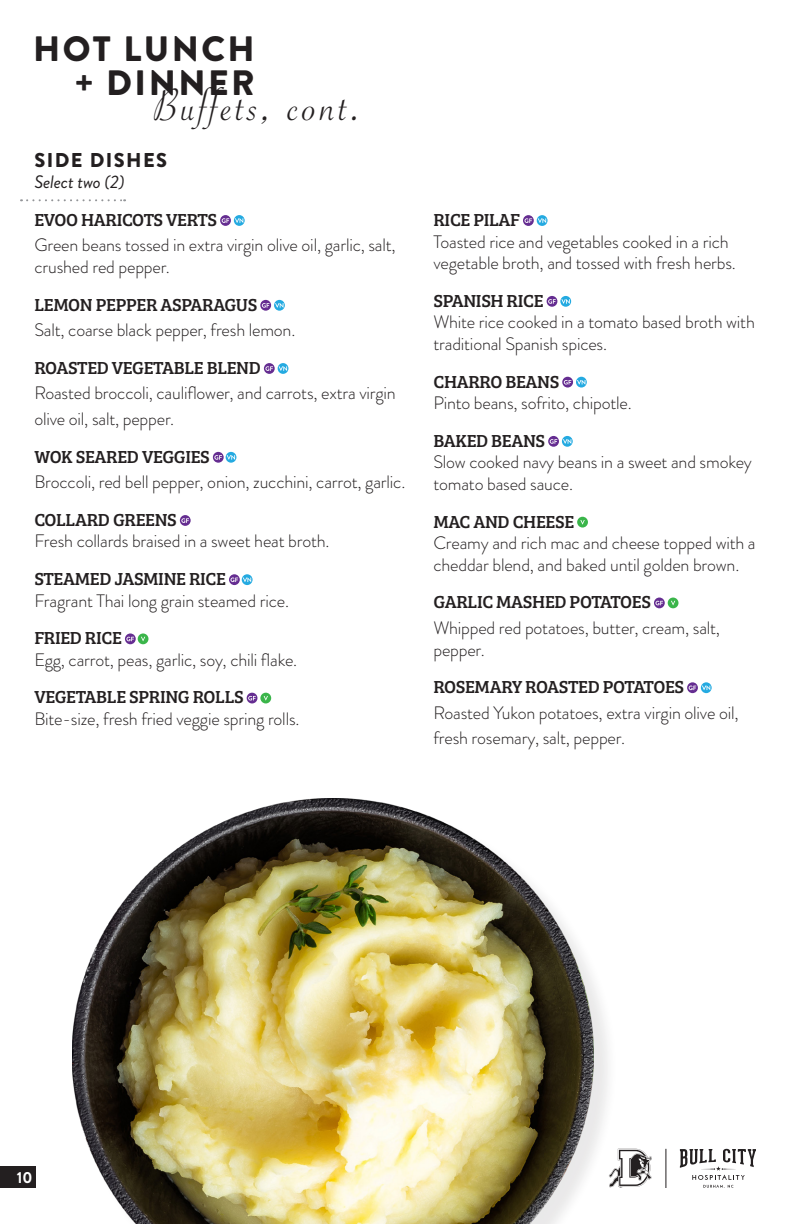
<style>
.page{position:relative;width:792px;height:1224px;background:#fff}
.page>*{position:absolute;margin:0;border:0;box-sizing:border-box;transform-origin:0 0}
.t1{font:48px "Savoye Let Plain";letter-spacing:.07em;color:#231f20}
.t2{font:900 35.2px/33.4px "Brandon Grotesque";letter-spacing:.07em;color:#231f20;text-align:right}
.t3{font:900 20px "Brandon Grotesque";letter-spacing:.07em;color:#231f20}
.t4{font:300 18px/21.6px "Brandon Grotesque";letter-spacing:-.01em;color:#231f20}
.t5{font:18px "Bree Serif";letter-spacing:-.02em;color:#231f20}
.t6{font:italic 18px "Brandon Grotesque";letter-spacing:-.01em;color:#231f20}
.t7{font:700 16px "Brandon Grotesque";color:#fff}
</style>
<div class="page">
<svg style="left:618px;top:1149px;width:34px;height:39px"></svg>
<svg style="left:680px;top:1149px;width:76px;height:39px"></svg>
<hr style="left:666px;top:1149px;width:1px;height:39px;background:#231f20">
<div style="left:0;top:1166px;width:36px;height:22px;background:#231f20"></div>
<svg style="left:220px;top:215px;width:25px;height:11px"></svg>
<svg style="left:260px;top:300px;width:25px;height:11px"></svg>
<svg style="left:264px;top:363px;width:24px;height:11px"></svg>
<svg style="left:213px;top:452px;width:23px;height:11px"></svg>
<svg style="left:180px;top:515px;width:11px;height:11px"></svg>
<svg style="left:229px;top:574px;width:24px;height:11px"></svg>
<svg style="left:125px;top:633px;width:23px;height:11px"></svg>
<svg style="left:247px;top:693px;width:24px;height:10px"></svg>
<svg style="left:21px;top:199px;width:104px;height:2px"></svg>
<svg style="left:523px;top:215px;width:25px;height:11px"></svg>
<svg style="left:547px;top:296px;width:24px;height:11px"></svg>
<svg style="left:562px;top:377px;width:25px;height:11px"></svg>
<svg style="left:548px;top:436px;width:25px;height:11px"></svg>
<svg style="left:577px;top:517px;width:11px;height:11px"></svg>
<svg style="left:654px;top:598px;width:25px;height:10px"></svg>
<svg style="left:687px;top:682px;width:25px;height:11px"></svg>
<div style="left:76px;top:801px;width:542px;height:423px;background:#231f20;opacity:.1"></div>
<img style="left:73px;top:798px;width:521px;height:426px">
<p class="t2" style="left:33px;top:33px;width:223px">HOT LUNCH + DINNER</p>
<p class="t1" style="left:154px;top:74px;width:210px">Buffets, cont.</p>
<p class="t3" style="left:34px;top:146px;width:134px">SIDE DISHES</p>
<p class="t6" style="left:34px;top:170px;width:92px">Select two (2)</p>
<p class="t5" style="left:34px;top:206px;width:184px">EVOO HARICOTS VERTS</p>
<p class="t4" style="left:34px;top:235px;width:363px">Green beans tossed in extra virgin olive oil, garlic, salt, crushed red pepper.</p>
<p class="t5" style="left:34px;top:291px;width:224px">LEMON PEPPER ASPARAGUS</p>
<p class="t4" style="left:34px;top:319px;width:262px">Salt, coarse black pepper, fresh lemon.</p>
<p class="t5" style="left:34px;top:354px;width:228px">ROASTED VEGETABLE BLEND</p>
<p class="t4" style="left:34px;top:381px;width:363px;line-height:25.6px">Roasted broccoli, cauliflower, and carrots, extra virgin olive oil, salt, pepper.</p>
<p class="t5" style="left:34px;top:443px;width:177px">WOK SEARED VEGGIES</p>
<p class="t4" style="left:34px;top:471px;width:372px">Broccoli, red bell pepper, onion, zucchini, carrot, garlic.</p>
<p class="t5" style="left:34px;top:506px;width:144px">COLLARD GREENS</p>
<p class="t4" style="left:34px;top:531px;width:297px">Fresh collards braised in a sweet heat broth.</p>
<p class="t5" style="left:34px;top:565px;width:193px">STEAMED JASMINE RICE</p>
<p class="t4" style="left:34px;top:590px;width:256px">Fragrant Thai long grain steamed rice.</p>
<p class="t5" style="left:34px;top:625px;width:89px">FRIED RICE</p>
<p class="t4" style="left:34px;top:649px;width:264px">Egg, carrot, peas, garlic, soy, chili flake.</p>
<p class="t5" style="left:34px;top:684px;width:211px">VEGETABLE SPRING ROLLS</p>
<p class="t4" style="left:34px;top:708px;width:267px">Bite-size, fresh fried veggie spring rolls.</p>
<p class="t5" style="left:433px;top:206px;width:88px">RICE PILAF</p>
<p class="t4" style="left:433px;top:231px;width:304px">Toasted rice and vegetables cooked in a rich vegetable broth, and tossed with fresh herbs.</p>
<p class="t5" style="left:433px;top:287px;width:112px">SPANISH RICE</p>
<p class="t4" style="left:433px;top:311px;width:323px">White rice cooked in a tomato based broth with traditional Spanish spices.</p>
<p class="t5" style="left:433px;top:368px;width:127px">CHARRO BEANS</p>
<p class="t4" style="left:433px;top:392px;width:200px">Pinto beans, sofrito, chipotle.</p>
<p class="t5" style="left:433px;top:427px;width:113px">BAKED BEANS</p>
<p class="t4" style="left:433px;top:451px;width:320px">Slow cooked navy beans in a sweet and smokey tomato based sauce.</p>
<p class="t5" style="left:433px;top:508px;width:142px">MAC AND CHEESE</p>
<p class="t4" style="left:433px;top:532px;width:324px">Creamy and rich mac and cheese topped with a cheddar blend, and baked until golden brown.</p>
<p class="t5" style="left:433px;top:589px;width:219px">GARLIC MASHED POTATOES</p>
<p class="t4" style="left:433px;top:617px;width:288px">Whipped red potatoes, butter, cream, salt, pepper.</p>
<p class="t5" style="left:433px;top:673px;width:252px">ROSEMARY ROASTED POTATOES</p>
<p class="t4" style="left:433px;top:700px;width:307px;line-height:25.6px">Roasted Yukon potatoes, extra virgin olive oil, fresh rosemary, salt, pepper.</p>
<p class="t7" style="left:17px;top:1166px;width:17px">10</p>
</div>
